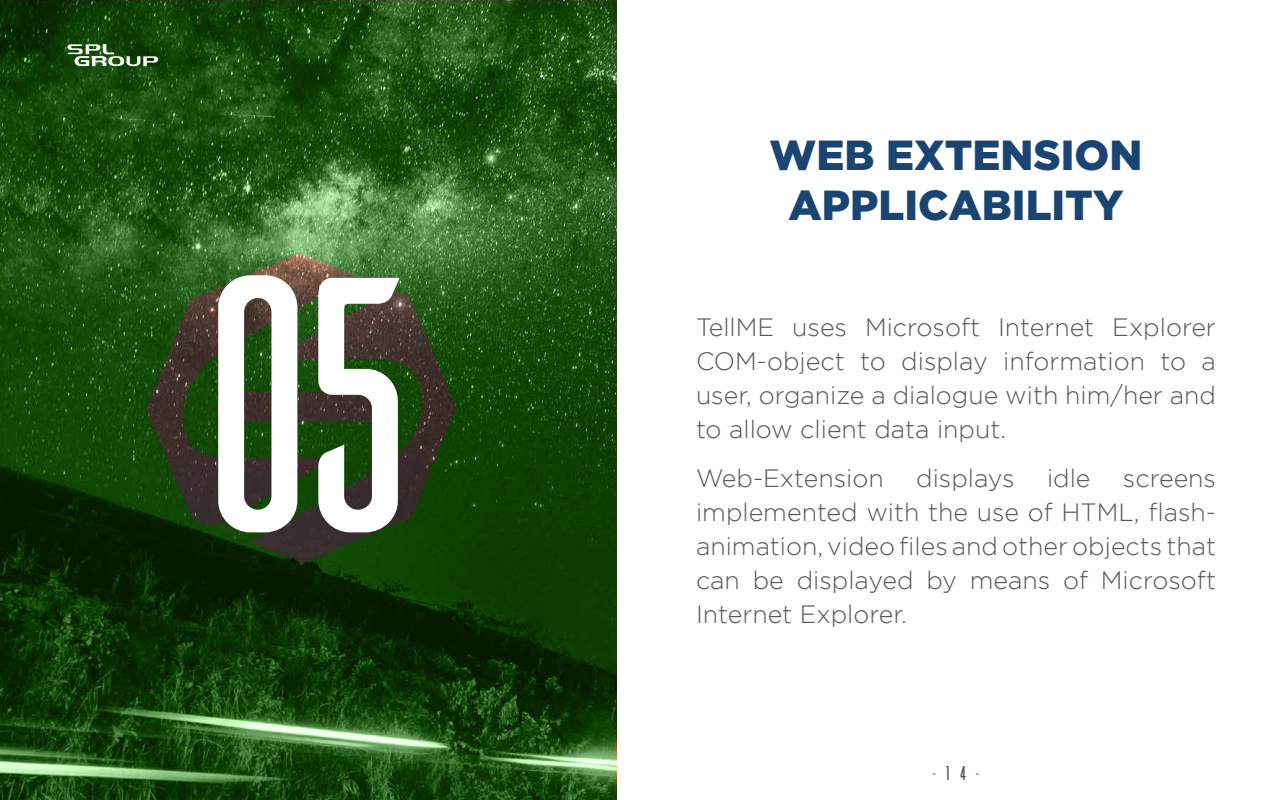
<style>
.page{position:relative;width:1280px;height:800px;background:#fff}
.page>*{position:absolute;margin:0;border:0;box-sizing:border-box;transform-origin:0 0}
.t1{font:360px "Ailerons";color:#fff}
.t2{font:900 42px/50.4px "Gotham";color:#1a4572;text-align:center}
.t3{font:300 25px/34px "Gotham";color:#575756;text-align:justify}
.t4{font:20px "Ailerons";color:#575756}
</style>
<div class="page">
<svg style="left:0;top:0;width:616px;height:800px;background:#204b13"></svg>
<svg style="left:67px;top:44px;width:91px;height:22px"></svg>
<h1 class="t1" style="left:150px;top:233px;width:317px">05</h1>
<h2 class="t2" style="left:769px;top:129px;width:375px">WEB EXTENSION<br>APPLICABILITY</h2>
<p class="t3" style="left:696px;top:310px;width:522px">TellME uses Microsoft Internet Explorer COM-object to display information to a user, organize a dialogue with him/her and to allow client data input.</p>
<p class="t3" style="left:696px;top:461px;width:189px">Web-Extension</p>
<p class="t3" style="left:916px;top:461px;width:100px">displays</p>
<p class="t3" style="left:1047px;top:461px;width:45px">idle</p>
<p class="t3" style="left:696px;top:461px;width:522px;text-indent:427px">screens implemented with the use of HTML, flash&shy;animation, video files and other objects that can be displayed by means of Microsoft Internet Explorer.</p>
<p class="t4" style="left:930px;top:763px;width:53px">-14-</p>
</div>
